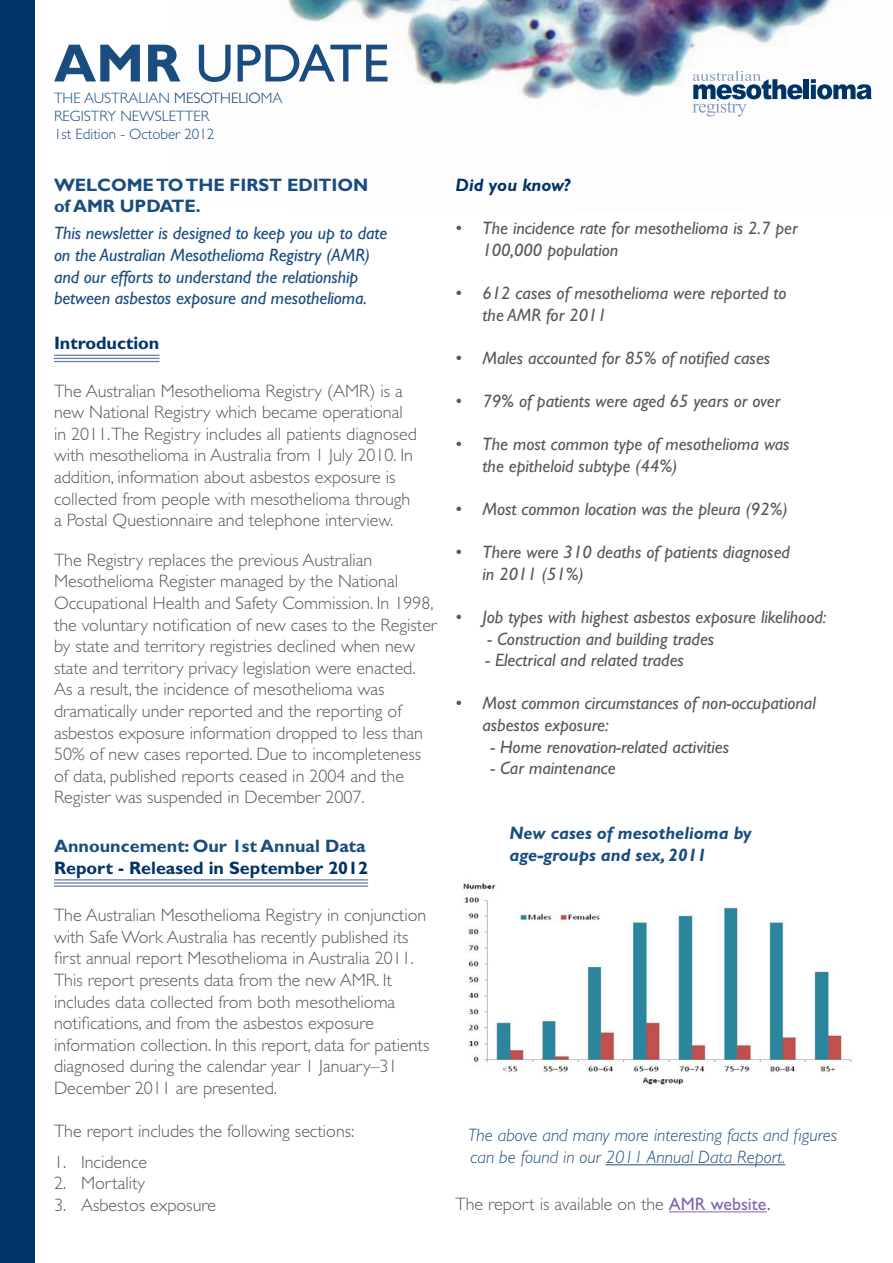
<style>
.page{position:relative;width:893px;height:1263px;background:#fff}
.page>*{position:absolute;margin:0;border:0;box-sizing:border-box;transform-origin:0 0}
.t1{font:54px "Gill Sans Std";color:#1a4d7f}
.t2{font:300 18px/21.6px "Gill Sans Std";color:#57585a}
.t3{font:italic 18px/21.6px "Gill Sans Std";color:#57585a}
.t4{font:italic 18px/21.6px "Gill Sans Std";letter-spacing:-.005em;color:#1a4d7f}
.t5{font:italic 300 18px/21.6px "Gill Sans Std";color:#1a4d7f}
.t6{font:700 18px/21.6px "Gill Sans Std";letter-spacing:-.005em;color:#1a4d7f}
.t7{font:italic 700 18px/21.6px "Gill Sans Std";color:#1a4d7f}
.t8{font:700 18px "Gill Sans Std";color:#003367}
.t9{font:italic 700 18px "Gill Sans Std";color:#003367}
.t10{font:300 15px/18px "Gill Sans Std";color:#1a4d7f}
.s1{font-weight:700}
.s2{color:#003367}
.s3{font-weight:400;color:#7d68ae}
.s4{font-weight:400}
</style>
<div class="page">
<img style="left:287px;top:0;width:585px;height:100px">
<svg style="left:692px;top:71px;width:110px;height:46px"></svg>
<div style="left:804px;top:79px;width:5px;height:20px;background:#003367"></div>
<svg style="left:811px;top:79px;width:61px;height:20px"></svg>
<div style="left:0;top:0;width:34px;height:1263px;background:#003367"></div>
<hr style="left:54px;top:355px;width:105px;height:1px;background:#657da7">
<hr style="left:54px;top:358px;width:105px;height:1px;background:#657da7">
<hr style="left:54px;top:361px;width:105px;height:1px;background:#657da7">
<hr style="left:54px;top:879px;width:314px;height:1px;background:#657da7">
<hr style="left:54px;top:882px;width:314px;height:2px;background:#657da7">
<hr style="left:54px;top:885px;width:314px;height:2px;background:#657da7">
<hr style="left:606px;top:1164px;width:179px;height:1px;background:#1a4d7f">
<hr style="left:669px;top:1211px;width:98px;height:1px;background:#7d68ae">
<img style="left:463px;top:883px;width:389px;height:202px">
<h1 class="t1" style="left:54px;top:32px;width:337px"><span class="s1">AMR</span> UPDATE</h1>
<p class="t10" style="left:54px;top:90px;width:230px">THE AUSTRALIAN <span class="s2">MESOTHELIO</span>MA<br>REGISTRY NEWSLETTER<br>1st Edition - October 2012</p>
<p class="t6" style="left:54px;top:174px;width:316px">Welcome to the first edition of AMR Update.</p>
<p class="t4" style="left:54px;top:223px;width:335px">This newsletter is designed to keep you up to date on the Australian Mesothelioma Registry (AMR) and our efforts to understand the relationship between asbestos exposure and mesothelioma.</p>
<p class="t8" style="left:54px;top:333px;width:107px">I ntroduction</p>
<p class="t2" style="left:54px;top:380px;width:364px">The Australian Mesothelioma Registry (AMR) is a new National Registry which became operational in 2011.The Registry includes all patients diagnosed with mesothelioma in Australia from 1 July 2010. In addition, information about asbestos exposure is collected from people with mesothelioma through a Postal Questionnaire and telephone interview.</p>
<p class="t2" style="left:54px;top:549px;width:384px">The Registry replaces the previous Australian Mesothelioma Register managed by the National Occupational Health and Safety Commission. In 1998, the voluntary notification of new cases to the Register by state and territory registries declined when new state and territory privacy legislation were enacted.<br>As a result, the incidence of mesothelioma was dramatically under reported and the reporting of asbestos exposure information dropped to less than 50% of new cases reported. Due to incompleteness of data, published reports ceased in 2004 and the Register was suspended in December 2007.</p>
<p class="t6" style="left:54px;top:835px;width:313px">Announcement: Our 1st Annual Data</p>
<p class="t8" style="left:54px;top:857px;width:316px">Report - Released in September 2012</p>
<p class="t2" style="left:54px;top:904px;width:377px">The Australian Mesothelioma Registry in conjunction with Safe Work Australia has recently published its first annual report Mesothelioma in Australia 2011.<br>This report presents data from the new AMR. It includes data collected from both mesothelioma notifications, and from the asbestos exposure information collection. In this report, data for patients diagnosed during the calendar year 1 January–31<br>December 2011 are presented.</p>
<p class="t2" style="left:54px;top:1120px;width:302px">The report includes the following sections:</p>
<p class="t2" style="left:54px;top:1151px;width:95px">1. Incidence</p>
<p class="t2" style="left:54px;top:1173px;width:93px">2. Mortality</p>
<p class="t2" style="left:54px;top:1194px;width:164px">3. Asbestos exposure</p>
<p class="t9" style="left:455px;top:174px;width:116px">Did you know?</p>
<p class="t3" style="left:482px;top:217px;width:317px;text-indent:-27px">• The incidence rate for mesothelioma is 2.7 per<br>100,000 population</p>
<p class="t3" style="left:482px;top:282px;width:306px;text-indent:-27px">• 612 cases of mesothelioma were reported to the AMR for 2011</p>
<p class="t3" style="left:455px;top:347px;width:316px">• Males accounted for 85% of notified cases</p>
<p class="t3" style="left:455px;top:390px;width:326px">• 79% of patients were aged 65 years or over</p>
<p class="t3" style="left:482px;top:433px;width:309px;text-indent:-27px">• The most common type of mesothelioma was the epitheloid subtype (44%)</p>
<p class="t3" style="left:455px;top:498px;width:334px">• Most common location was the pleura (92%)</p>
<p class="t3" style="left:482px;top:541px;width:309px;text-indent:-27px">• There were 310 deaths of patients diagnosed in 2011 (51%)</p>
<p class="t3" style="left:455px;top:606px;width:372px">• Job types with highest asbestos exposure likelihood:</p>
<p class="t3" style="left:487px;top:628px;width:228px">- Construction and building trades</p>
<p class="t3" style="left:485px;top:649px;width:200px">- Electrical and related trades</p>
<p class="t3" style="left:482px;top:693px;width:335px;text-indent:-27px">• Most common circumstances of non-occupational asbestos exposure:</p>
<p class="t3" style="left:490px;top:736px;width:240px">- Home renovation-related activities</p>
<p class="t3" style="left:490px;top:757px;width:127px">- Car maintenance</p>
<p class="t7" style="left:509px;top:822px;width:244px">New cases of mesothelioma by age-groups and sex, 2011</p>
<p class="t5" style="left:468px;top:1125px;width:370px">The above and many more interesting facts and figures can be found in our 2011 Annual Data Report.</p>
<p class="t2" style="left:455px;top:1193px;width:317px">The report is available on the <span class="s3">AMR website</span><span class="s4">.</span></p>
</div>
